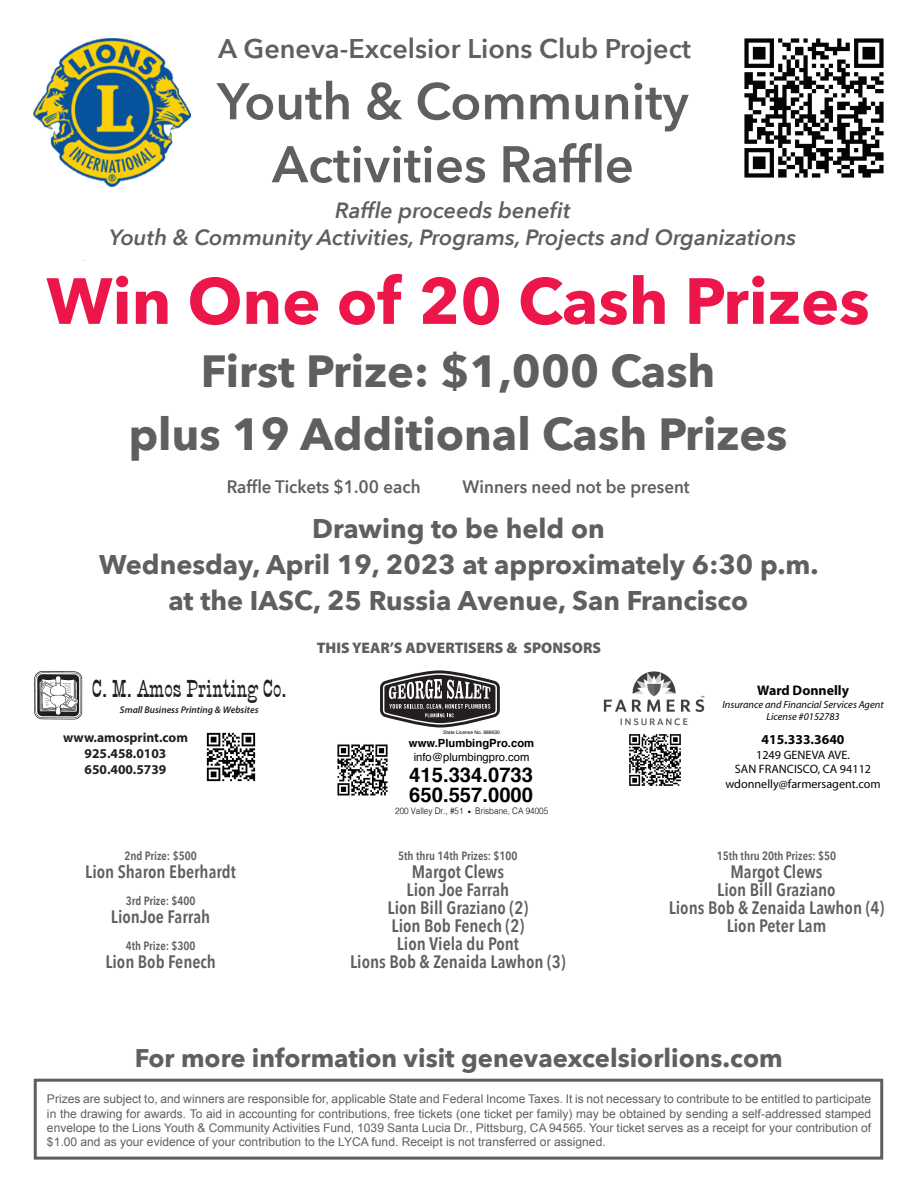
<style>
.page{position:relative;width:918px;height:1188px;background:#fff}
.page>*{position:absolute;margin:0;border:0;box-sizing:border-box;transform-origin:0 0}
.t1{font:700 64.5px "Avenir Next";color:#ed164b}
.t2{font:600 51px/63px "Avenir Next";color:#5f5f5f;text-align:center}
.t3{font:700 45px/63px "Avenir Next";color:#5f5f5f;text-align:center}
.t4{font:700 27px/36px "Avenir Next";color:#5f5f5f;text-align:center}
.t5{font:600 27px "Avenir Next";color:#5f5f5f}
.t6{font:700 25.5px "Avenir Next";color:#5f5f5f}
.t7{font:23.7px "PT Barnum BT";color:#231f20}
.t8{font:italic 600 22.05px/27px "Avenir Next";color:#5f5f5f;text-align:center}
.t9{font:700 20.25px/20.2px "Helvetica";color:#000001}
.t10{font:600 18px/18px "Avenir Next Condensed";color:#5f5f5f;text-align:center}
.t11{font:600 18px "Avenir Next";color:#5f5f5f;scale:.94 1}
.t12{font:900 15.3px "Myriad Pro";color:#5f5f5f}
.t13{font:700 13.95px "Myriad Pro";color:#050504}
.t14{font:700 13.65px "Myriad Pro";color:#050504}
.t15{font:700 13.5px/16.2px "Myriad Pro";color:#231f20;text-align:center}
.t16{font:12.15px/14.5px "Myriad Pro";color:#050504;text-align:center}
.t17{font:12px/14.4px "Arial";color:#5f5f5f;text-align:justify}
.t18{font:600 12px "Avenir Next Condensed";color:#5f5f5f}
.t19{font:11.25px "Helvetica";color:#000001}
.t20{font:700 11.25px "Helvetica";color:#000001}
.t21{font:italic 10.5px/12.6px "Myriad Pro";color:#050504;text-align:center}
.t22{font:italic 600 9.75px "Myriad Pro";color:#231f20}
.t23{font:300 9px "Helvetica";color:#000001;scale:.9 1}
.t24{font:4.95px "Helvetica";color:#000001}
</style>
<div class="page">
<img style="left:33px;top:38px;width:158px;height:149px">
<div style="left:34px;top:1079px;width:849px;height:81px;border:3px solid #5f5f5f"></div>
<img style="left:744px;top:38px;width:140px;height:140px">
<img style="left:603px;top:672px;width:102px;height:53px">
<img style="left:629px;top:734px;width:52px;height:52px">
<svg style="left:380px;top:670px;width:120px;height:58px"></svg>
<img style="left:337px;top:744px;width:51px;height:52px">
<svg style="left:34px;top:671px;width:48px;height:48px"></svg>
<img style="left:206px;top:732px;width:50px;height:50px">
<h3 class="t5" style="left:218px;top:26px;width:474px">A Geneva-Excelsior Lions Club Project</h3>
<h2 class="t2" style="left:217px;top:69px;width:473px">Youth &amp; Community<br>Activities Raffle</h2>
<h3 class="t8" style="left:110px;top:196px;width:688px">Raffle proceeds benefit<br>Youth &amp; Community Activities, Programs, Projects and Organizations</h3>
<h1 class="t1" style="left:46px;top:245px;width:825px">Win One of 20 Cash Prizes</h1>
<h3 class="t3" style="left:129px;top:339px;width:660px">First Prize: $1,000 Cash<br>plus 19 Additional Cash Prizes</h3>
<h3 class="t11" style="left:227px;top:471px;width:208px">Raffle Tickets $1.00 each</h3>
<h3 class="t11" style="left:463px;top:471px;width:243px">Winners need not be present</h3>
<h3 class="t4" style="left:99px;top:510px;width:721px">Drawing to be held on<br>Wednesday, April 19, 2023 at approximately 6:30 p.m. at the IASC, 25 Russia Avenue, San Francisco</h3>
<h3 class="t7" style="left:92px;top:675px;width:196px">C. M. Amos Printing Co.</h3>
<p class="t22" style="left:120px;top:704px;width:140px">Small Business Printing &amp; Websites</p>
<p class="t15" style="left:63px;top:730px;width:126px">www.amosprint.com<br>925.458.0103<br>650.400.5739</p>
<p class="t18" style="left:125px;top:846px;width:74px">2nd Prize: $500</p>
<h3 class="t10" style="left:85px;top:862px;width:152px">Lion Sharon Eberhardt</h3>
<p class="t18" style="left:126px;top:891px;width:71px">3rd Prize: $400</p>
<h3 class="t10" style="left:111px;top:907px;width:101px">LionJoe Farrah</h3>
<p class="t18" style="left:126px;top:936px;width:71px">4th Prize: $300</p>
<h3 class="t10" style="left:105px;top:952px;width:112px">Lion Bob Fenech</h3>
<p class="t12" style="left:317px;top:639px;width:286px">THIS YEAR’S ADVERTISERS &amp; SPONSORS</p>
<p class="t24" style="left:443px;top:728px;width:58px">State License No. 888630</p>
<p class="t20" style="left:409px;top:734px;width:127px">www.PlumbingPro.com</p>
<p class="t19" style="left:414px;top:748px;width:117px">info@plumbingpro.com</p>
<h3 class="t9" style="left:409px;top:765px;width:125px">415.334.0733<br>650.557.0000</h3>
<p class="t23" style="left:395px;top:804px;width:78px">200 Valley Dr., #51</p>
<p class="t23" style="left:468px;top:804px;width:91px">● Brisbane, CA 94005</p>
<p class="t18" style="left:398px;top:846px;width:121px">5th thru 14th Prizes: $100</p>
<h3 class="t10" style="left:350px;top:863px;width:217px">Margot Clews<br>Lion Joe Farrah<br>Lion Bill Graziano (2)<br>Lion Bob Fenech (2)<br>Lion Viela du Pont<br>Lions Bob &amp; Zenaida Lawhon (3)</h3>
<p class="t13" style="left:757px;top:683px;width:93px">Ward Donnelly</p>
<p class="t21" style="left:723px;top:698px;width:163px">Insurance and Financial Services Agent<br>License #0152783</p>
<p class="t14" style="left:762px;top:732px;width:85px">415.333.3640</p>
<p class="t16" style="left:725px;top:747px;width:157px">1249 GENEVA AVE.<br>SAN FRANCISCO, CA 94112 wdonnelly@farmersagent.com</p>
<p class="t18" style="left:717px;top:845px;width:121px">15th thru 20th Prizes: $50</p>
<h3 class="t10" style="left:669px;top:862px;width:217px">Margot Clews<br>Lion Bill Graziano<br>Lions Bob &amp; Zenaida Lawhon (4)<br>Lion Peter Lam</h3>
<h3 class="t6" style="left:135px;top:1036px;width:649px">For more information visit genevaexcelsiorlions.com</h3>
<p class="t17" style="left:47px;top:1092px;width:826px">Prizes are subject to, and winners are responsible for, applicable State and Federal Income Taxes. It is not necessary to contribute to be entitled to participate in the drawing for awards. To aid in accounting for contributions, free tickets (one ticket per family) may be obtained by sending a self-addressed stamped envelope to the Lions Youth &amp; Community Activities Fund, 1039 Santa Lucia Dr., Pittsburg, CA 94565. Your ticket serves as a receipt for your contribution of $1.00 and as your evidence of your contribution to the LYCA fund. Receipt is not transferred or assigned.</p>
</div>
